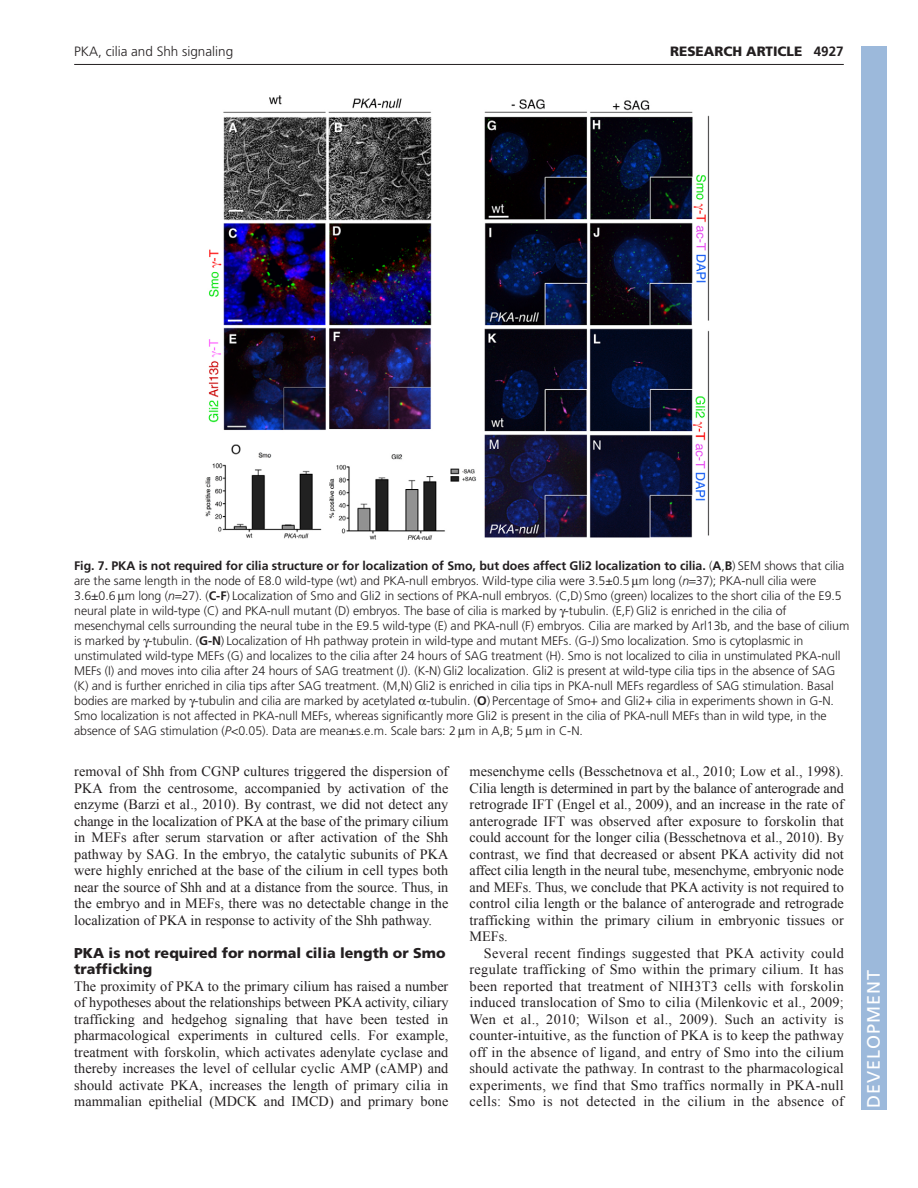
<style>
.page{position:relative;width:918px;height:1188px;background:#fff}
.page>*{position:absolute;margin:0;border:0;box-sizing:border-box;transform-origin:0 0}
.t1{font:18px "Frutiger LT Std";letter-spacing:.055em;color:#fff}
.t2{font:14.25px/16.5px "Times New Roman";letter-spacing:.005em;color:#231f20;text-align:justify}
.t3{font:900 14.25px/16.5px "Frutiger LT Std";color:#231f20}
.t4{font:300 13.5px "Frutiger LT Std";color:#231f20}
.t5{font:900 13.5px "Frutiger LT Std";color:#231f20}
.t6{font:300 12.3px/15px "Frutiger LT Std";letter-spacing:-.005em;color:#231f20}
.s1{font-weight:700}
.s2{font-style:italic}
</style>
<div class="page">
<hr style="left:74px;top:64px;width:770px;height:1px;background:#231f20">
<img style="left:205px;top:95px;width:505px;height:445px">
<div style="left:861px;top:46px;width:25px;height:1064px;background:#9cb9db"></div>
<p class="t4" style="left:74px;top:46px;width:161px">PKA, cilia and Shh signaling</p>
<p class="t5" style="left:670px;top:46px;width:175px">RESEARCH ARTICLE <span class="s1">4927</span></p>
<p class="t6" style="left:74px;top:559px;width:777px"><span class="s1">Fig. 7. PKA is not required for cilia structure or for localization of Smo, but does affect Gli2 localization to cilia.</span> (<span class="s1">A</span>,<span class="s1">B</span>) SEM shows that cilia are the same length in the node of E8.0 wild-type (wt) and PKA-null embryos. Wild-type cilia were 3.5±0.5 m long (<span class="s2">n</span> 37); PKA-null cilia were 3.6±0.6 m long (<span class="s2">n</span> 27). (<span class="s1">C-F</span>) Localization of Smo and Gli2 in sections of PKA-null embryos. (C,D) Smo (green) localizes to the short cilia of the E9.5 neural plate in wild-type (C) and PKA-null mutant (D) embryos. The base of cilia is marked by -tubulin. (E,F) Gli2 is enriched in the cilia of mesenchymal cells surrounding the neural tube in the E9.5 wild-type (E) and PKA-null (F) embryos. Cilia are marked by Arl13b, and the base of cilium is marked by -tubulin. (<span class="s1">G-N</span>) Localization of Hh pathway protein in wild-type and mutant MEFs. (G-J) Smo localization. Smo is cytoplasmic in unstimulated wild-type MEFs (G) and localizes to the cilia after 24 hours of SAG treatment (H). Smo is not localized to cilia in unstimulated PKA-null MEFs (I) and moves into cilia after 24 hours of SAG treatment (J). (K-N) Gli2 localization. Gli2 is present at wild-type cilia tips in the absence of SAG (K) and is further enriched in cilia tips after SAG treatment. (M,N) Gli2 is enriched in cilia tips in PKA-null MEFs regardless of SAG stimulation. Basal bodies are marked by -tubulin and cilia are marked by acetylated -tubulin. (<span class="s1">O</span>) Percentage of Smo+ and Gli2+ cilia in experiments shown in G-N.<br>Smo localization is not affected in PKA-null MEFs, whereas significantly more Gli2 is present in the cilia of PKA-null MEFs than in wild type, in the absence of SAG stimulation (<span class="s2">P</span>&lt;0.05). Data are mean±s.e.m. Scale bars: 2 m in A,B; 5 m in C-N.</p>
<p class="t2" style="left:74px;top:763px;width:376px">removal of Shh from CGNP cultures triggered the dispersion of PKA from the centrosome, accompanied by activation of the enzyme (Barzi et al., 2010). By contrast, we did not detect any change in the localization of PKA at the base of the primary cilium in MEFs after serum starvation or after activation of the Shh pathway by SAG. In the embryo, the catalytic subunits of PKA were highly enriched at the base of the cilium in cell types both near the source of Shh and at a distance from the source. Thus, in the embryo and in MEFs, there was no detectable change in the localization of PKA in response to activity of the Shh pathway.</p>
<p class="t3" style="left:74px;top:946px;width:373px">PKA is not required for normal cilia length or Smo trafficking</p>
<p class="t2" style="left:74px;top:978px;width:376px">The proximity of PKA to the primary cilium has raised a number of hypotheses about the relationships between PKA activity, ciliary trafficking and hedgehog signaling that have been tested in pharmacological experiments in cultured cells. For example, treatment with forskolin, which activates adenylate cyclase and thereby increases the level of cellular cyclic AMP (cAMP) and should activate PKA, increases the length of primary cilia in mammalian epithelial (MDCK and IMCD) and primary bone</p>
<p class="t2" style="left:470px;top:763px;width:376px">mesenchyme cells (Besschetnova et al., 2010; Low et al., 1998).<br>Cilia length is determined in part by the balance of anterograde and retrograde IFT (Engel et al., 2009), and an increase in the rate of anterograde IFT was observed after exposure to forskolin that could account for the longer cilia (Besschetnova et al., 2010). By contrast, we find that decreased or absent PKA activity did not affect cilia length in the neural tube, mesenchyme, embryonic node and MEFs. Thus, we conclude that PKA activity is not required to control cilia length or the balance of anterograde and retrograde trafficking within the primary cilium in embryonic tissues or MEFs.</p>
<p class="t2" style="left:470px;top:945px;width:376px;text-indent:14px">Several recent findings suggested that PKA activity could regulate trafficking of Smo within the primary cilium. It has been reported that treatment of NIH3T3 cells with forskolin induced translocation of Smo to cilia (Milenkovic et al., 2009; Wen et al., 2010; Wilson et al., 2009). Such an activity is counter-intuitive, as the function of PKA is to keep the pathway off in the absence of ligand, and entry of Smo into the cilium should activate the pathway. In contrast to the pharmacological experiments, we find that Smo traffics normally in PKA-null cells: Smo is not detected in the cilium in the absence of</p>
<p class="t1" style="left:863px;top:1108px;width:140px;rotate:-90deg">DEVELOPMENT</p>
</div>
